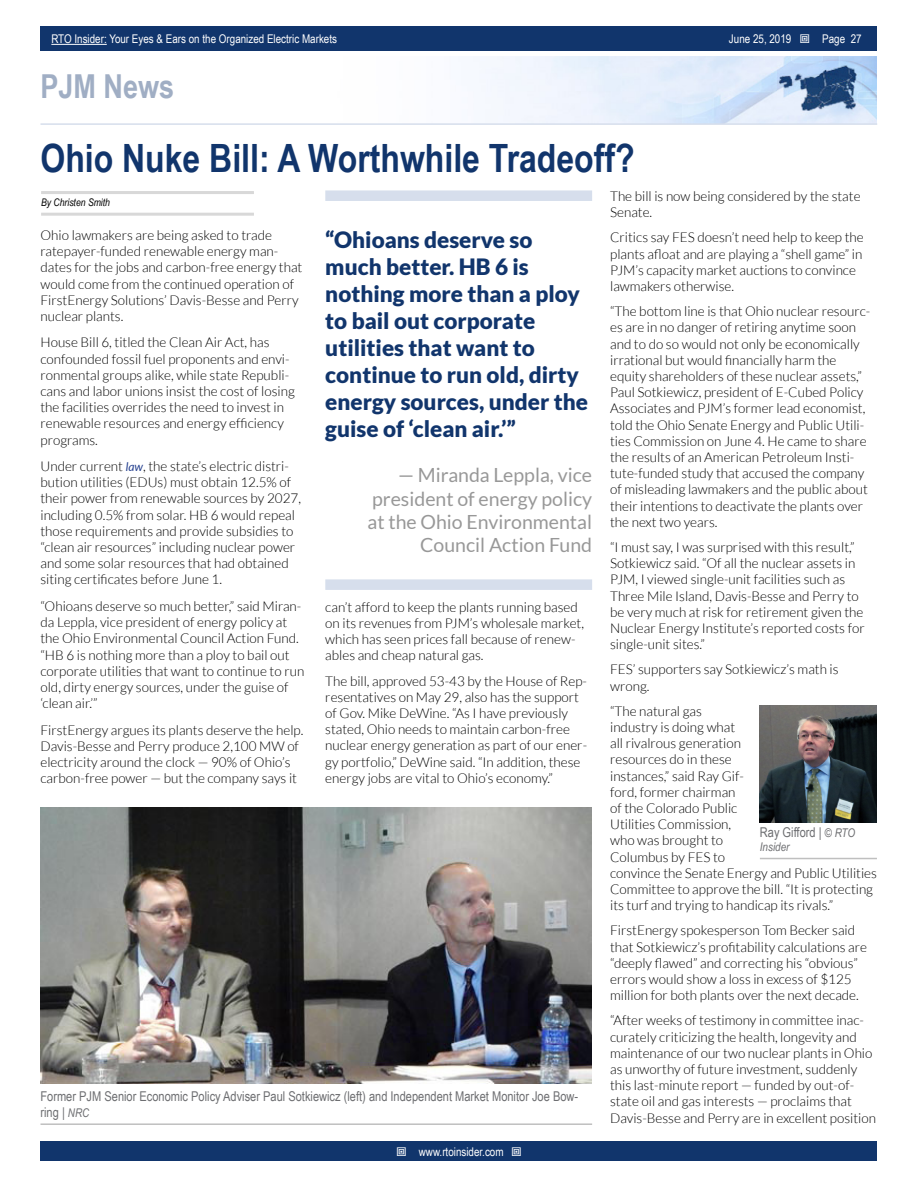
<style>
.page{position:relative;width:918px;height:1188px;background:#fff}
.page>*{position:absolute;margin:0;border:0;box-sizing:border-box;transform-origin:0 0}
.t1{font:700 39px "Arial Narrow";color:#11356c}
.t2{font:700 33px "Arial Narrow";color:#a0aec4}
.t3{font:900 22.5px/27px "Lato";color:#11356c}
.t4{font:19.5px/23.4px "Lato";color:#989898;text-align:right}
.t5{font:300 13.5px/16.2px "Lato";color:#000}
.t6{font:13.5px/16.2px "Arial Narrow";color:#6d6e71}
.t7{font:12px "Arial Narrow";color:#fff}
.t8{font:italic 12px "Arial Narrow";color:#6d6e71}
.t9{font:italic 10.5px "Arial Narrow";color:#000}
.s1{font-style:inherit}
.s2{font-weight:400;font-style:italic;font-size:12px;color:#25408f}
.s3{font-style:italic;font-size:12px}
</style>
<div class="page">
<div style="left:41px;top:1142px;width:836px;height:19px;background:#11356c"></div>
<div style="left:41px;top:27px;width:836px;height:24px;background:#11356c"></div>
<hr style="left:51px;top:44px;width:56px;height:1px;background:#fff">
<img style="left:485px;top:56px;width:392px;height:67px">
<hr style="left:40px;top:123px;width:837px;height:2px;background:#d6deec">
<hr style="left:41px;top:191px;width:213px;height:3px;background:#d8d8d8">
<hr style="left:41px;top:213px;width:213px;height:3px;background:#d8d8d8">
<img style="left:40px;top:808px;width:552px;height:276px">
<hr style="left:40px;top:1123px;width:552px;height:2px;background:#bfbfbf">
<img style="left:759px;top:706px;width:118px;height:117px">
<hr style="left:760px;top:858px;width:117px;height:1px;background:#bfbfbf">
<div style="left:325px;top:190px;width:267px;height:11px;background:#d6deec"></div>
<div style="left:325px;top:579px;width:267px;height:11px;background:#d6deec"></div>
<p class="t7" style="left:51px;top:30px;width:287px">RTO Insider: Your Eyes &amp; Ears on the Organized Electric Markets</p>
<p class="t7" style="left:729px;top:30px;width:64px">June 25, <span class="s1">2019</span></p>
<p class="t7" style="left:822px;top:30px;width:41px">Page 27</p>
<h2 class="t2" style="left:40px;top:61px;width:135px">PJM News</h2>
<h1 class="t1" style="left:40px;top:129px;width:596px">Ohio Nuke Bill: A Worthwhile Tradeoff?</h1>
<p class="t9" style="left:41px;top:195px;width:70px">By Christen Smith</p>
<p class="t5" style="left:610px;top:188px;width:252px">The bill is now being considered by the state<br>Senate.</p>
<p class="t5" style="left:610px;top:229px;width:255px">Critics say FES doesn’t need help to keep the plants afloat and are playing a “shell game” in PJM’s capacity market auctions to convince lawmakers otherwise.</p>
<p class="t5" style="left:610px;top:303px;width:262px">“The bottom line is that Ohio nuclear resourc&shy;es are in no danger of retiring anytime soon and to do so would not only be economically irrational but would financially harm the equity shareholders of these nuclear assets,” Paul Sotkiewicz, president of E-Cubed Policy Associates and PJM’s former lead economist, told the Ohio Senate Energy and Public Utili&shy;ties Commission on June 4. He came to share the results of an American Petroleum Insti&shy;tute-funded study that accused the company of misleading lawmakers and the public about their intentions to deactivate the plants over the next two years.</p>
<p class="t5" style="left:610px;top:539px;width:256px">“I must say, I was surprised with this result,” Sotkiewicz said. “Of all the nuclear assets in PJM, I viewed single-unit facilities such as Three Mile Island, Davis-Besse and Perry to be very much at risk for retirement given the Nuclear Energy Institute’s reported costs for single-unit sites.”</p>
<p class="t5" style="left:610px;top:661px;width:230px">FES’ supporters say Sotkiewicz’s math is wrong.</p>
<p class="t5" style="left:610px;top:703px;width:268px">“The natural gas<br>industry is doing what<br>all rivalrous generation<br>resources do in these<br>instances,” said Ray Gif-<br>ford, former chairman<br>of the Colorado Public<br>Utilities Commission,<br>who was brought to<br>Columbus by FES to<br>convince the Senate Energy and Public Utilities<br>Committee to approve the bill. “It is protecting its turf and trying to handicap its rivals.”</p>
<p class="t5" style="left:610px;top:922px;width:258px">FirstEnergy spokesperson Tom Becker said that Sotkiewicz’s profitability calculations are “deeply flawed” and correcting his “obvious” errors would show a loss in excess of $125 million for both plants over the next decade.</p>
<p class="t5" style="left:610px;top:1012px;width:267px">“After weeks of testimony in committee inac&shy;curately criticizing the health, longevity and maintenance of our two nuclear plants in Ohio as unworthy of future investment, suddenly this last-minute report — funded by out-of&shy;state oil and gas interests — proclaims that Davis-Besse and Perry are in excellent position</p>
<p class="t5" style="left:40px;top:227px;width:263px">Ohio lawmakers are being asked to trade ratepayer-funded renewable energy man&shy;dates for the jobs and carbon-free energy that would come from the continued operation of FirstEnergy Solutions’ Davis-Besse and Perry nuclear plants.</p>
<p class="t5" style="left:40px;top:335px;width:256px">House Bill 6, titled the Clean Air Act, has confounded fossil fuel proponents and envi&shy;ronmental groups alike, while state Republi&shy;cans and labor unions insist the cost of losing the facilities overrides the need to invest in renewable resources and energy efficiency programs.</p>
<p class="t5" style="left:40px;top:458px;width:262px">Under current <span class="s2">law</span>, the state’s electric distri&shy;bution utilities (EDUs) must obtain 12.5% of their power from renewable sources by 2027, including 0.5% from solar. HB 6 would repeal those requirements and provide subsidies to “clean air resources” including nuclear power and some solar resources that had obtained siting certificates before June 1.</p>
<p class="t5" style="left:40px;top:598px;width:265px">“Ohioans deserve so much better,” said Miran&shy;da Leppla, vice president of energy policy at the Ohio Environmental Council Action Fund. “HB 6 is nothing more than a ploy to bail out corporate utilities that want to continue to run old, dirty energy sources, under the guise of ‘clean air.’”</p>
<p class="t5" style="left:40px;top:722px;width:264px">FirstEnergy argues its plants deserve the help.<br>Davis-Besse and Perry produce 2,100 MW of electricity around the clock — 90% of Ohio’s carbon-free power — but the company says it</p>
<h3 class="t3" style="left:325px;top:226px;width:264px">“Ohioans deserve so much better. HB 6 is nothing more than a ploy to bail out corporate utilities that want to continue to run old, dirty energy sources, under the guise of ‘clean air.’”</h3>
<h3 class="t4" style="left:368px;top:463px;width:226px">— Miranda Leppla, vice president of energy policy at the Ohio Environmental<br>Council Action Fund</h3>
<p class="t5" style="left:325px;top:599px;width:260px">can’t afford to keep the plants running based on its revenues from PJM’s wholesale market, which has seen prices fall because of renew&shy;ables and cheap natural gas.</p>
<p class="t5" style="left:325px;top:673px;width:263px">The bill, approved 53-43 by the House of Rep&shy;resentatives on May 29, also has the support of Gov. Mike DeWine. “As I have previously stated, Ohio needs to maintain carbon-free nuclear energy generation as part of our ener&shy;gy portfolio,” DeWine said. “In addition, these energy jobs are vital to Ohio’s economy.”</p>
<p class="t6" style="left:760px;top:823px;width:97px">Ray Gifford | <span class="s3">© RTO</span></p>
<p class="t8" style="left:760px;top:838px;width:31px">Insider</p>
<p class="t6" style="left:40px;top:1087px;width:539px">Former PJM Senior Economic Policy Adviser Paul Sotkiewicz (left) and Independent Market Monitor Joe Bow&shy;ring | <span class="s3">NRC</span></p>
<p class="t7" style="left:419px;top:1143px;width:86px">www.rtoinsider.com</p>
</div>
